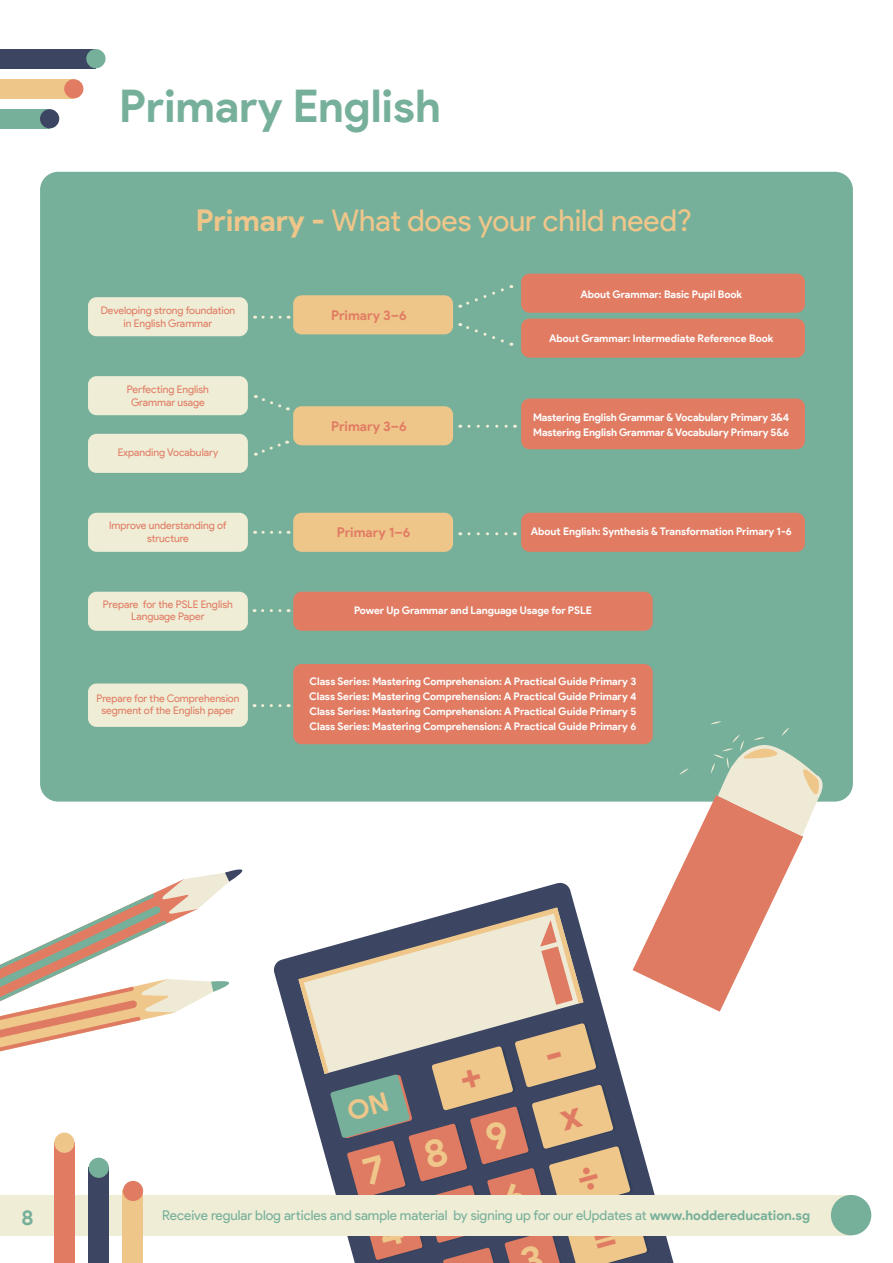
<style>
.page{position:relative;width:893px;height:1263px;background:#fff}
.page>*{position:absolute;margin:0;border:0;box-sizing:border-box;transform-origin:0 0}
.t1{font:700 45px "Product Sans";color:#77b09a}
.t2{font:30px "Product Sans";color:#efc68a}
.t3{font:700 21px "Product Sans";color:#77b09a}
.t4{font:13.5px "Product Sans";color:#77b09a}
.t5{font:700 13.5px "Product Sans";color:#e17c63}
.t6{font:700 10.5px/15px "Product Sans";letter-spacing:-.005em;color:#fff}
.t7{font:10.5px/12.6px "Product Sans";color:#e17c63;text-align:center}
.s1{font-weight:700}
</style>
<div class="page">
<svg style="left:273px;top:955px;width:25px;height:281px"></svg>
<div style="left:0;top:1195px;width:850px;height:40px;background:#efedd6"></div>
<div style="left:54px;top:1143px;width:21px;height:120px;background:#e17c63"></div>
<div style="left:123px;top:1191px;width:20px;height:72px;background:#efc68a"></div>
<div style="left:89px;top:1168px;width:20px;height:95px;background:#3c4662"></div>
<div style="left:54px;top:1132px;width:20px;height:21px;background:#efc68a;border-radius:50%"></div>
<div style="left:89px;top:1158px;width:20px;height:20px;background:#77b09a;border-radius:50%"></div>
<div style="left:831px;top:1195px;width:40px;height:40px;background:#77b09a;border-radius:50%"></div>
<div style="left:123px;top:1181px;width:20px;height:20px;background:#e17c63;border-radius:50%"></div>
<div style="left:40px;top:172px;width:813px;height:629px;background:#77b09a;border-radius:18px"></div>
<div style="left:88px;top:434px;width:160px;height:39px;background:#efedd6;border-radius:9px"></div>
<div style="left:88px;top:297px;width:160px;height:39px;background:#efedd6;border-radius:9px"></div>
<div style="left:293px;top:295px;width:160px;height:39px;background:#efc68a;border-radius:9px"></div>
<div style="left:293px;top:406px;width:160px;height:39px;background:#efc68a;border-radius:9px"></div>
<div style="left:293px;top:513px;width:160px;height:39px;background:#efc68a;border-radius:9px"></div>
<div style="left:521px;top:319px;width:284px;height:39px;background:#e17c63;border-radius:9px"></div>
<div style="left:521px;top:274px;width:284px;height:39px;background:#e17c63;border-radius:9px"></div>
<div style="left:88px;top:513px;width:160px;height:39px;background:#efedd6;border-radius:9px"></div>
<div style="left:521px;top:513px;width:284px;height:39px;background:#e17c63;border-radius:9px"></div>
<div style="left:88px;top:376px;width:160px;height:39px;background:#efedd6;border-radius:9px"></div>
<div style="left:88px;top:592px;width:160px;height:39px;background:#efedd6;border-radius:9px"></div>
<div style="left:293px;top:592px;width:360px;height:39px;background:#e17c63;border-radius:9px"></div>
<div style="left:88px;top:683px;width:160px;height:44px;background:#efedd6;border-radius:9px"></div>
<div style="left:293px;top:664px;width:360px;height:80px;background:#e17c63;border-radius:9px"></div>
<div style="left:521px;top:398px;width:284px;height:51px;background:#e17c63;border-radius:9px"></div>
<svg style="left:263px;top:609px;width:26px;height:3px"></svg>
<svg style="left:263px;top:704px;width:26px;height:3px"></svg>
<svg style="left:263px;top:316px;width:26px;height:3px"></svg>
<svg style="left:263px;top:531px;width:26px;height:3px"></svg>
<svg style="left:469px;top:425px;width:46px;height:3px"></svg>
<svg style="left:469px;top:532px;width:46px;height:3px"></svg>
<svg style="left:255px;top:395px;width:33px;height:16px"></svg>
<svg style="left:460px;top:323px;width:52px;height:23px"></svg>
<svg style="left:255px;top:440px;width:33px;height:16px"></svg>
<svg style="left:460px;top:285px;width:52px;height:23px"></svg>
<div style="left:0;top:79px;width:74px;height:19px;background:#efc68a"></div>
<div style="left:0;top:49px;width:96px;height:19px;background:#3c4662"></div>
<div style="left:0;top:109px;width:50px;height:20px;background:#77b09a"></div>
<div style="left:86px;top:49px;width:20px;height:19px;background:#77b09a;border-radius:50%"></div>
<div style="left:64px;top:79px;width:19px;height:19px;background:#e17c63;border-radius:50%"></div>
<div style="left:40px;top:109px;width:19px;height:19px;background:#3c4662;border-radius:50%"></div>
<svg style="left:0;top:869px;width:243px;height:183px"></svg>
<svg style="left:298px;top:721px;width:530px;height:542px"></svg>
<h1 class="t1" style="left:119px;top:79px;width:323px">Primary English</h1>
<h2 class="t2" style="left:196px;top:204px;width:498px"><span class="s1">Primary -</span> What does your child need?</h2>
<p class="t7" style="left:101px;top:305px;width:136px">Developing strong foundation in English Grammar</p>
<p class="t5" style="left:331px;top:307px;width:77px">Primary 3–6</p>
<p class="t7" style="left:127px;top:384px;width:84px">Perfecting English<br>Grammar usage</p>
<p class="t6" style="left:580px;top:287px;width:163px">About Grammar: Basic Pupil Book</p>
<p class="t6" style="left:549px;top:331px;width:226px">About Grammar: Intermediate Reference Book</p>
<p class="t7" style="left:118px;top:447px;width:102px">Expanding Vocabulary</p>
<p class="t5" style="left:331px;top:418px;width:77px">Primary 3–6</p>
<p class="t6" style="left:533px;top:410px;width:258px">Mastering English Grammar &amp; Vocabulary Primary 3&amp;4<br>Mastering English Grammar &amp; Vocabulary Primary 5&amp;6</p>
<p class="t7" style="left:109px;top:519px;width:119px">Improve understanding of structure</p>
<p class="t5" style="left:337px;top:524px;width:75px">Primary 1–6</p>
<p class="t6" style="left:531px;top:524px;width:263px">About English: Synthesis &amp; Transformation Primary 1-6</p>
<p class="t7" style="left:103px;top:598px;width:131px">Prepare for the PSLE English<br>Language Paper</p>
<p class="t6" style="left:354px;top:603px;width:239px">Power Up Grammar and Language Usage for PSLE</p>
<p class="t7" style="left:96px;top:692px;width:144px">Prepare for the Comprehension segment of the English paper</p>
<p class="t6" style="left:309px;top:674px;width:329px;text-align:justify">Class Series: Mastering Comprehension: A Practical Guide Primary 3<br>Class Series: Mastering Comprehension: A Practical Guide Primary 4<br>Class Series: Mastering Comprehension: A Practical Guide Primary 5<br>Class Series: Mastering Comprehension: A Practical Guide Primary 6</p>
<h3 class="t3" style="left:22px;top:1205px;width:14px">8</h3>
<p class="t4" style="left:162px;top:1208px;width:649px">Receive regular blog articles and sample material by signing up for our eUpdates at <span class="s1">www.hoddereducation.sg</span></p>
</div>
